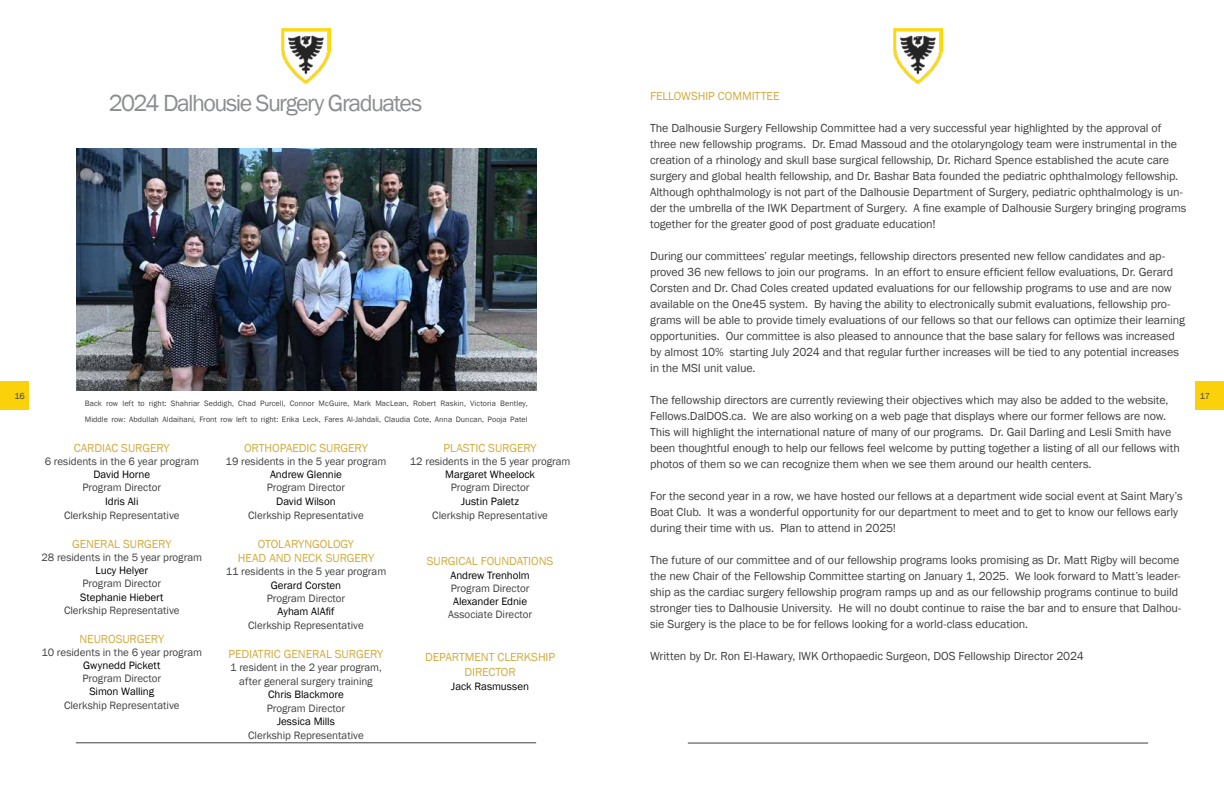
<style>
.page{position:relative;width:1224px;height:792px;background:#fff}
.page>*{position:absolute;margin:0;border:0;box-sizing:border-box;transform-origin:0 0}
.t1{font:24px "Franklin Gothic";letter-spacing:-.065em;color:#8b8e90}
.t2{font:12px/16px "Franklin Gothic";letter-spacing:-.01em;color:#414042}
.t3{font:12px/14.4px "Franklin Gothic";letter-spacing:-.01em;color:#d1ac3f;text-align:center}
.t4{font:11px/13.2px "Franklin Gothic";letter-spacing:-.005em;color:#414042;text-align:center}
.t5{font:11px "Franklin Gothic";letter-spacing:-.005em;color:#000}
.t6{font:9px "Franklin Gothic";color:#414042}
.t7{font:8px/16px "Franklin Gothic";letter-spacing:.01em;color:#414042}
</style>
<div class="page">
<div style="left:0;top:382px;width:28px;height:28px;background:#fad10a"></div>
<div style="left:1196px;top:382px;width:28px;height:28px;background:#fad10a"></div>
<hr style="left:76px;top:743px;width:460px;height:1px;background:#414042">
<hr style="left:688px;top:743px;width:460px;height:1px;background:#414042">
<img style="left:281px;top:28px;width:50px;height:55px">
<img style="left:893px;top:28px;width:50px;height:55px">
<img style="left:76px;top:149px;width:460px;height:241px">
<p class="t3" style="left:650px;top:89px;width:131px">FELLOWSHIP COMMITTEE</p>
<p class="t2" style="left:650px;top:121px;width:538px">The Dalhousie Surgery Fellowship Committee had a very successful year highlighted by the approval of three new fellowship programs. Dr. Emad Massoud and the otolaryngology team were instrumental in the creation of a rhinology and skull base surgical fellowship, Dr. Richard Spence established the acute care surgery and global health fellowship, and Dr. Bashar Bata founded the pediatric ophthalmology fellowship.<br>Although ophthalmology is not part of the Dalhousie Department of Surgery, pediatric ophthalmology is un&shy;der the umbrella of the IWK Department of Surgery. A fine example of Dalhousie Surgery bringing programs together for the greater good of post graduate education!</p>
<p class="t2" style="left:650px;top:248px;width:536px">During our committees’ regular meetings, fellowship directors presented new fellow candidates and ap&shy;proved 36 new fellows to join our programs. In an effort to ensure efficient fellow evaluations, Dr. Gerard Corsten and Dr. Chad Coles created updated evaluations for our fellowship programs to use and are now available on the One45 system. By having the ability to electronically submit evaluations, fellowship pro&shy;grams will be able to provide timely evaluations of our fellows so that our fellows can optimize their learning opportunities. Our committee is also pleased to announce that the base salary for fellows was increased by almost 10% starting July 2024 and that regular further increases will be tied to any potential increases in the MSI unit value.</p>
<p class="t2" style="left:650px;top:392px;width:531px">The fellowship directors are currently reviewing their objectives which may also be added to the website, Fellows.DalDOS.ca. We are also working on a web page that displays where our former fellows are now.<br>This will highlight the international nature of many of our programs. Dr. Gail Darling and Lesli Smith have been thoughtful enough to help our fellows feel welcome by putting together a listing of all our fellows with photos of them so we can recognize them when we see them around our health centers.</p>
<p class="t2" style="left:650px;top:488px;width:534px">For the second year in a row, we have hosted our fellows at a department wide social event at Saint Mary’s<br>Boat Club. It was a wonderful opportunity for our department to meet and to get to know our fellows early during their time with us. Plan to attend in 2025!</p>
<p class="t2" style="left:650px;top:552px;width:533px">The future of our committee and of our fellowship programs looks promising as Dr. Matt Rigby will become the new Chair of the Fellowship Committee starting on January 1, 2025. We look forward to Matt’s leader&shy;ship as the cardiac surgery fellowship program ramps up and as our fellowship programs continue to build stronger ties to Dalhousie University. He will no doubt continue to raise the bar and to ensure that Dalhou&shy;sie Surgery is the place to be for fellows looking for a world-class education.</p>
<p class="t2" style="left:650px;top:648px;width:435px">Written by Dr. Ron El-Hawary, IWK Orthopaedic Surgeon, DOS Fellowship Director 2024</p>
<h1 class="t1" style="left:109px;top:88px;width:315px">2024 Dalhousie Surgery Graduates</h1>
<p class="t6" style="left:14px;top:391px;width:12px">16</p>
<p class="t6" style="left:1200px;top:391px;width:12px">17</p>
<p class="t7" style="left:85px;top:396px;width:444px">Back row left to right: Shahriar Seddigh, Chad Purcell, Connor McGuire, Mark MacLean, Robert Raskin, Victoria Bentley,<br>Middle row: Abdullah Aldaihani, Front row left to right: Erika Leck, Fares Al-Jahdali, Claudia Cote, Anna Duncan, Pooja Patel</p>
<p class="t3" style="left:74px;top:441px;width:97px">CARDIAC SURGERY</p>
<p class="t4" style="left:45px;top:455px;width:156px">6 residents in the 6 year program</p>
<p class="t5" style="left:93px;top:468px;width:58px">David Horne</p>
<p class="t4" style="left:83px;top:481px;width:80px">Program Director</p>
<p class="t5" style="left:105px;top:494px;width:35px">Idris Ali</p>
<p class="t4" style="left:64px;top:509px;width:117px">Clerkship Representative</p>
<p class="t3" style="left:72px;top:537px;width:101px">GENERAL SURGERY</p>
<p class="t4" style="left:42px;top:551px;width:162px">28 residents in the 5 year program</p>
<p class="t5" style="left:95px;top:564px;width:54px">Lucy Helyer</p>
<p class="t4" style="left:83px;top:577px;width:80px">Program Director</p>
<p class="t5" style="left:80px;top:590px;width:85px">Stephanie Hiebert</p>
<p class="t4" style="left:64px;top:604px;width:117px">Clerkship Representative</p>
<p class="t3" style="left:80px;top:632px;width:86px">NEUROSURGERY</p>
<p class="t4" style="left:42px;top:646px;width:162px">10 residents in the 6 year program</p>
<p class="t5" style="left:83px;top:659px;width:79px">Gwynedd Pickett</p>
<p class="t4" style="left:83px;top:672px;width:80px">Program Director</p>
<p class="t5" style="left:89px;top:685px;width:66px">Simon Walling</p>
<p class="t4" style="left:64px;top:699px;width:117px">Clerkship Representative</p>
<p class="t3" style="left:244px;top:441px;width:125px">ORTHOPAEDIC SURGERY</p>
<p class="t4" style="left:226px;top:455px;width:162px">19 residents in the 5 year program</p>
<p class="t5" style="left:270px;top:468px;width:73px">Andrew Glennie</p>
<p class="t4" style="left:267px;top:481px;width:80px">Program Director</p>
<p class="t5" style="left:276px;top:494px;width:61px">David Wilson</p>
<p class="t4" style="left:248px;top:509px;width:117px">Clerkship Representative</p>
<p class="t3" style="left:238px;top:537px;width:138px">OTOLARYNGOLOGY<br>HEAD AND NECK SURGERY</p>
<p class="t4" style="left:226px;top:565px;width:162px">11 residents in the 5 year program</p>
<p class="t5" style="left:271px;top:578px;width:72px">Gerard Corsten</p>
<p class="t4" style="left:267px;top:592px;width:80px">Program Director</p>
<p class="t5" style="left:278px;top:605px;width:58px">Ayham AlAfif</p>
<p class="t4" style="left:248px;top:619px;width:117px">Clerkship Representative</p>
<p class="t3" style="left:229px;top:647px;width:156px">PEDIATRIC GENERAL SURGERY</p>
<p class="t4" style="left:230px;top:661px;width:153px">1 resident in the 2 year program, after general surgery training</p>
<p class="t5" style="left:268px;top:687px;width:77px">Chris Blackmore</p>
<p class="t4" style="left:267px;top:702px;width:80px">Program Director</p>
<p class="t5" style="left:277px;top:715px;width:59px">Jessica Mills</p>
<p class="t4" style="left:248px;top:729px;width:117px">Clerkship Representative</p>
<p class="t3" style="left:444px;top:441px;width:95px">PLASTIC SURGERY</p>
<p class="t4" style="left:410px;top:455px;width:162px">12 residents in the 5 year program</p>
<p class="t5" style="left:445px;top:468px;width:91px">Margaret Wheelock</p>
<p class="t4" style="left:451px;top:481px;width:80px">Program Director</p>
<p class="t5" style="left:461px;top:494px;width:60px">Justin Paletz</p>
<p class="t4" style="left:432px;top:509px;width:117px">Clerkship Representative</p>
<p class="t3" style="left:427px;top:554px;width:128px">SURGICAL FOUNDATIONS</p>
<p class="t5" style="left:450px;top:568px;width:81px">Andrew Trenholm</p>
<p class="t4" style="left:451px;top:582px;width:80px">Program Director</p>
<p class="t5" style="left:453px;top:595px;width:75px">Alexander Ednie</p>
<p class="t4" style="left:448px;top:608px;width:86px">Associate Director</p>
<p class="t3" style="left:425px;top:650px;width:132px">DEPARTMENT CLERKSHIP<br>DIRECTOR</p>
<p class="t5" style="left:451px;top:680px;width:79px">Jack Rasmussen</p>
</div>
